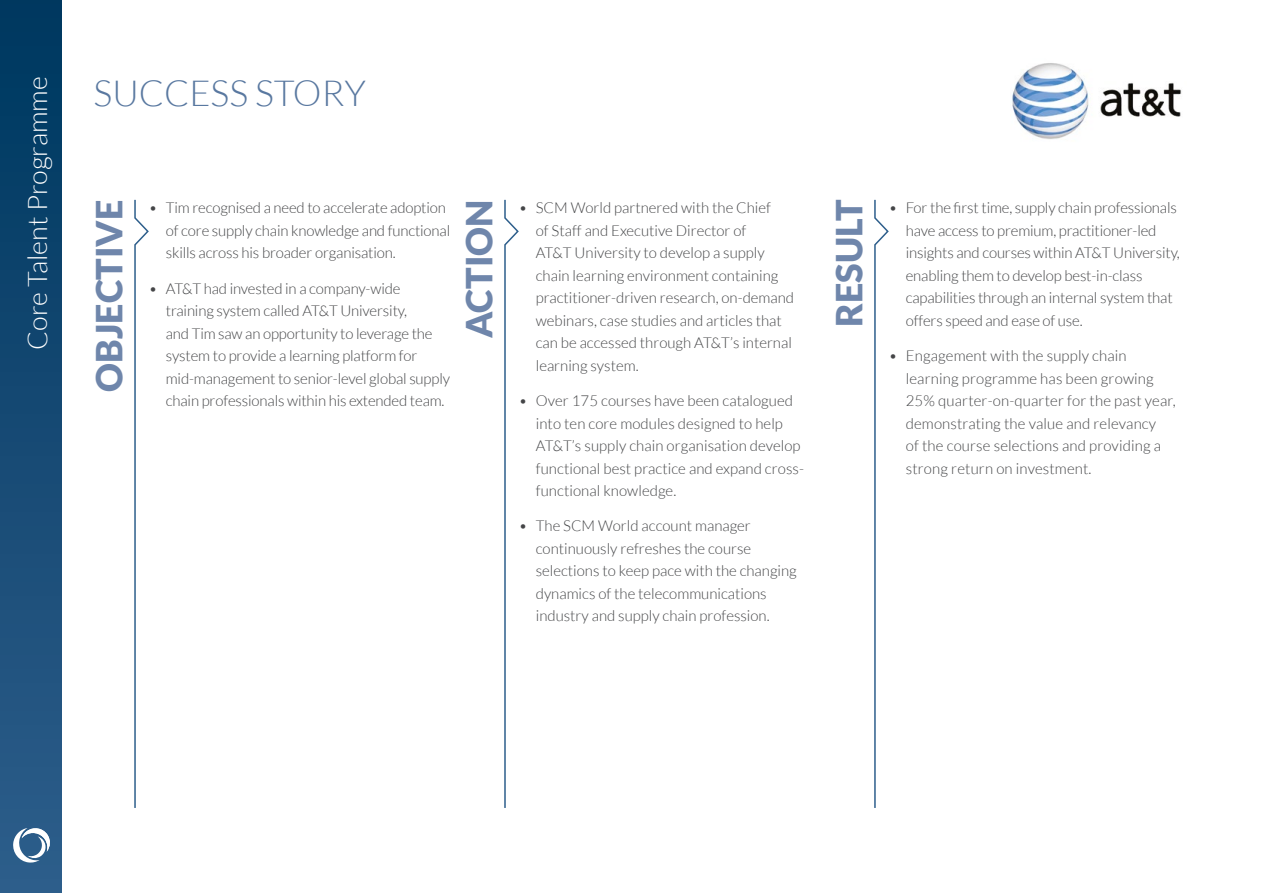
<style>
.page{position:relative;width:1263px;height:893px;background:#fff}
.page>*{position:absolute;margin:0;border:0;box-sizing:border-box;transform-origin:0 0}
.t1{font:900 36px "Lato";color:#6f86ab}
.t2{font:300 36px "Lato";color:#5978a0}
.t3{font:300 27px "Lato";color:#fff}
.t4{font:300 15px/22.5px "Lato";color:#444547}
</style>
<div class="page">
<svg style="left:134px;top:199px;width:15px;height:609px"></svg>
<svg style="left:504px;top:199px;width:15px;height:609px"></svg>
<svg style="left:874px;top:199px;width:15px;height:609px"></svg>
<div style="left:0;top:0;width:62px;height:893px;background:linear-gradient(to bottom,#00375f,#2e5e8b)"></div>
<img style="left:1012px;top:63px;width:170px;height:76px">
<svg style="left:12px;top:826px;width:39px;height:37px"></svg>
<h2 class="t3" style="left:23px;top:350px;width:275px;rotate:-90deg">Core Talent Programme</h2>
<h1 class="t2" style="left:94px;top:73px;width:274px">SUCCESS STORY</h1>
<h1 class="t1" style="left:88px;top:392px;width:193px;rotate:-90deg">OBJECTIVE</h1>
<h1 class="t1" style="left:828px;top:327px;width:128px;rotate:-90deg">RESULT</h1>
<h1 class="t1" style="left:458px;top:338px;width:140px;rotate:-90deg">ACTION</h1>
<p class="t4" style="left:166px;top:197px;width:286px;text-indent:-17px">• Tim recognised a need to accelerate adoption of core supply chain knowledge and functional skills across his broader organisation.</p>
<p class="t4" style="left:166px;top:277px;width:286px;text-indent:-17px">• AT&amp;T had invested in a company-wide training system called AT&amp;T University,<br>and Tim saw an opportunity to leverage the system to provide a learning platform for mid-management to senior-level global supply chain professionals within his extended team.</p>
<p class="t4" style="left:536px;top:197px;width:260px;text-indent:-17px">• SCM World partnered with the Chief<br>of Staff and Executive Director of<br>AT&amp;T University to develop a supply chain learning environment containing practitioner-driven research, on-demand webinars, case studies and articles that can be accessed through AT&amp;T’s internal learning system.</p>
<p class="t4" style="left:536px;top:389px;width:270px;text-indent:-17px">• Over 175 courses have been catalogued into ten core modules designed to help AT&amp;T’s supply chain organisation develop functional best practice and expand cross&shy;functional knowledge.</p>
<p class="t4" style="left:536px;top:515px;width:262px;text-indent:-17px">• The SCM World account manager continuously refreshes the course selections to keep pace with the changing dynamics of the telecommunications industry and supply chain profession.</p>
<p class="t4" style="left:906px;top:197px;width:276px;text-indent:-17px">• For the first time, supply chain professionals have access to premium, practitioner-led insights and courses within AT&amp;T University, enabling them to develop best-in-class capabilities through an internal system that offers speed and ease of use.</p>
<p class="t4" style="left:906px;top:344px;width:271px;text-indent:-17px">• Engagement with the supply chain learning programme has been growing 25% quarter-on-quarter for the past year, demonstrating the value and relevancy<br>of the course selections and providing a strong return on investment.</p>
</div>
